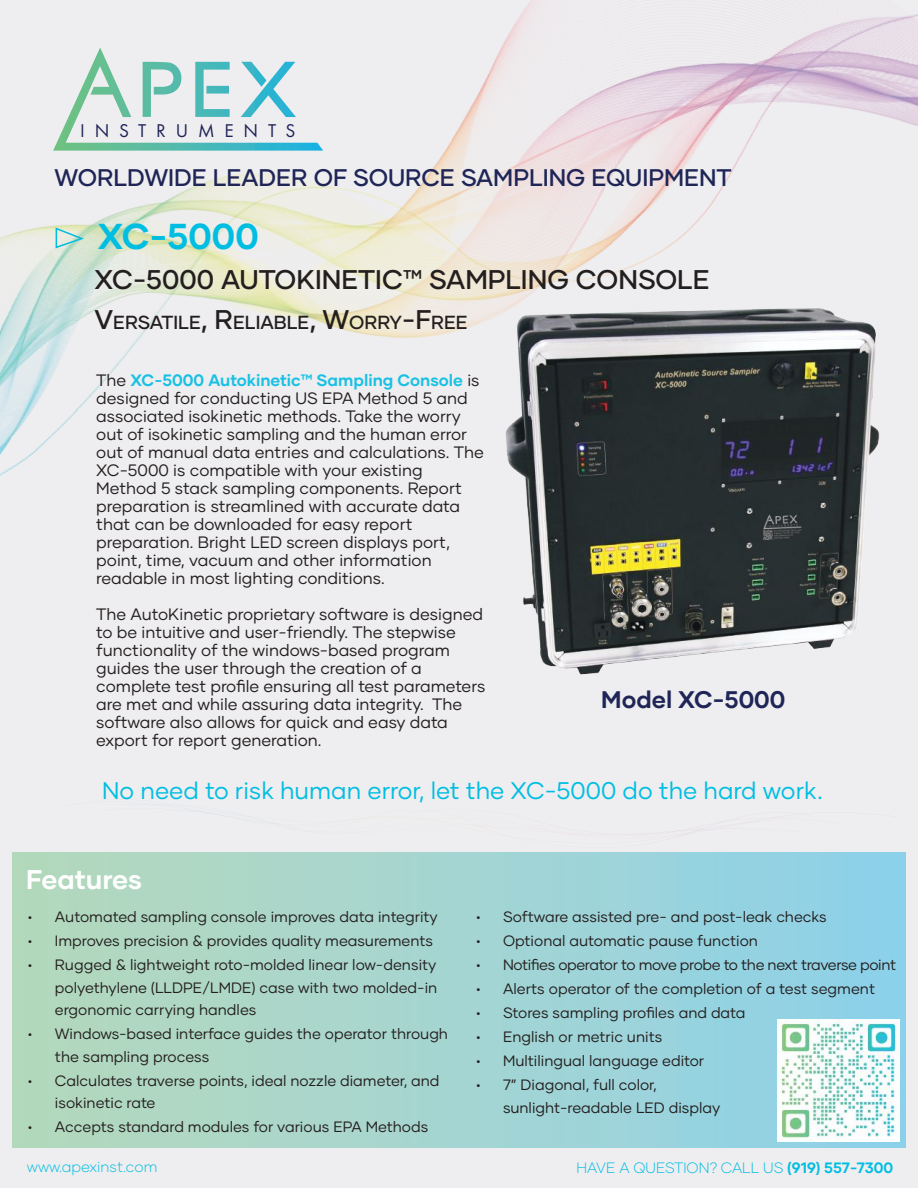
<style>
.page{position:relative;width:918px;height:1188px;background:#eeedef}
.page>*{position:absolute;margin:0;border:0;box-sizing:border-box;transform-origin:0 0}
.t1{font:700 36px "Gilmer";color:#00bee2}
.t2{font:500 27px "Gilmer";color:#241f1f}
.t3{font:700 27px "Gilmer";color:#fff}
.t4{font:24px "Gilmer";color:#00bee2}
.t5{font:500 24px "Gilmer";color:#1f2657}
.t6{font:700 24px "Gilmer";color:#1f2657}
.t7{font:19.2px "Futura PT";letter-spacing:.515em;color:#202558}
.t8{font:500 18.9px "Gilmer";color:#241f1f}
.t9{font:16.5px/18px "Gilmer";color:#241f1f}
.t10{font:15px/22.5px "Gilmer";color:#241f1f}
.t11{font:15px "Gilmer";letter-spacing:-.025em;color:#241f1f}
.t12{font:300 15px "Gilmer";color:#00bee2}
.s1{font-size:27px}
.s2{font-weight:700;color:#18c1e4}
.s3{font-weight:700}
</style>
<div class="page">
<img style="left:0;top:0;width:918px;height:476px">
<svg style="left:53px;top:48px;width:270px;height:103px"></svg>
<svg style="left:55px;top:226px;width:29px;height:23px"></svg>
<div style="left:13px;top:852px;width:892px;height:296px;background:linear-gradient(to right,#b6d8bb,#8fd1ea)"></div>
<img style="left:496px;top:303px;width:394px;height:372px">
<img style="left:778px;top:1020px;width:121px;height:121px">
<div style="left:692px;top:622px;width:9px;height:8px;background:#111213;border-radius:50%"></div>
<p class="t7" style="left:80px;top:119px;width:217px">INSTRUMENTS</p>
<h3 class="t5" style="left:54px;top:163px;width:679px">WORLDWIDE LEADER OF SOURCE SAMPLING EQUIPMENT</h3>
<h1 class="t1" style="left:98px;top:214px;width:162px">XC-5000</h1>
<h2 class="t2" style="left:94px;top:263px;width:617px">XC-5000 AUTOKINETIC™ SAMPLING CONSOLE</h2>
<p class="t8" style="left:94px;top:311px;width:375px"><span class="s1">V</span>ERSATILE<span class="s1">, R</span>ELIABLE<span class="s1">, W</span>ORRY<span class="s1">-F</span>REE</p>
<p class="t9" style="left:96px;top:371px;width:389px">The <span class="s2">XC-5000 Autokinetic™ Sampling Console</span> is designed for conducting US EPA Method 5 and associated isokinetic methods. Take the worry out of isokinetic sampling and the human error out of manual data entries and calculations. The XC-5000 is compatible with your existing Method 5 stack sampling components. Report preparation is streamlined with accurate data that can be downloaded for easy report preparation. Bright LED screen displays port, point, time, vacuum and other information readable in most lighting conditions.</p>
<p class="t9" style="left:96px;top:605px;width:391px">The AutoKinetic proprietary software is designed to be intuitive and user-friendly. The stepwise functionality of the windows-based program guides the user through the creation of a complete test profile ensuring all test parameters are met and while assuring data integrity. The software also allows for quick and easy data export for report generation.</p>
<h3 class="t6" style="left:601px;top:685px;width:186px">Model XC-5000</h3>
<h3 class="t4" style="left:102px;top:776px;width:722px">No need to risk human error, let the XC-5000 do the hard work.</h3>
<h2 class="t3" style="left:26px;top:862px;width:118px">Features</h2>
<p class="t10" style="left:28px;top:906px;width:411px">• Automated sampling console improves data integrity</p>
<p class="t10" style="left:28px;top:930px;width:407px">• Improves precision &amp; provides quality measurements</p>
<p class="t10" style="left:55px;top:954px;width:384px;text-align:justify;text-indent:-27px">• Rugged &amp; lightweight roto-molded linear low-density polyethylene (LLDPE/LMDE) case with two molded-in ergonomic carrying handles</p>
<p class="t10" style="left:55px;top:1023px;width:395px;text-indent:-27px">• Windows-based interface guides the operator through the sampling process</p>
<p class="t10" style="left:55px;top:1069px;width:386px;text-indent:-27px">• Calculates traverse points, ideal nozzle diameter, and isokinetic rate</p>
<p class="t10" style="left:28px;top:1116px;width:402px">• Accepts standard modules for various EPA Methods</p>
<p class="t10" style="left:476px;top:906px;width:352px">• Software assisted pre- and post-leak checks</p>
<p class="t10" style="left:476px;top:930px;width:284px">• Optional automatic pause function</p>
<p class="t11" style="left:476px;top:956px;width:422px">• Notifies operator to move probe to the next traverse point</p>
<p class="t10" style="left:476px;top:978px;width:401px">• Alerts operator of the completion of a test segment</p>
<p class="t10" style="left:476px;top:1002px;width:271px">• Stores sampling profiles and data</p>
<p class="t10" style="left:476px;top:1026px;width:188px">• English or metric units</p>
<p class="t10" style="left:476px;top:1050px;width:230px">• Multilingual language editor</p>
<p class="t10" style="left:503px;top:1074px;width:219px;text-indent:-27px">• 7” Diagonal, full color, sunlight-readable LED display</p>
<p class="t12" style="left:27px;top:1157px;width:132px">www.apexinst.com</p>
<p class="t12" style="left:577px;top:1159px;width:318px">HAVE A QUESTION? CALL US <span class="s3">(919) 557-7300</span></p>
</div>
